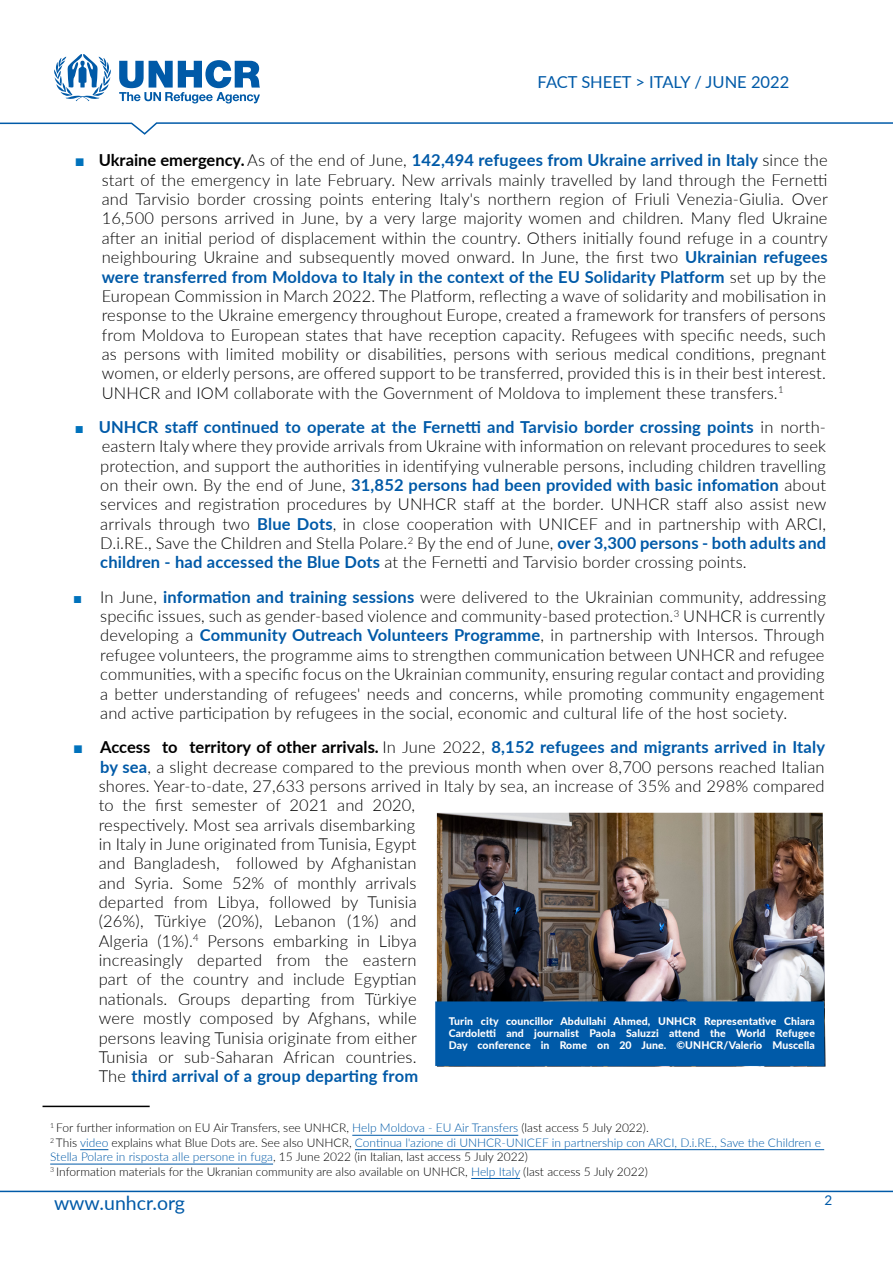
<style>
.page{position:relative;width:893px;height:1263px;background:#fff}
.page>*{position:absolute;margin:0;border:0;box-sizing:border-box;transform-origin:0 0}
.t1{font:19.5px "Lato";color:#005aa8}
.t2{font:300 16.5px/19.4px "Lato";letter-spacing:.01em;color:#000;text-align:justify}
.t3{font:16.5px "Lato";color:#005aa8}
.t4{font:13.5px "Lato";color:#005aa8}
.t5{font:300 12px/14.4px "Lato";color:#000}
.t6{font:800 10.5px/12px "Lato";letter-spacing:.01em;color:#fff;text-align:justify}
.s1{font-family:"Arial";font-weight:400;color:#0072bc}
.s2{font-weight:700}
.s3{font-weight:700;color:#005aa8}
.s4{font-family:"Arial";font-weight:400;font-size:15px;color:#0072bc}
.s5{color:#005aa8}
</style>
<div class="page">
<svg style="left:0;top:122px;width:893px;height:13px"></svg>
<hr style="left:0;top:1191px;width:893px;height:1px;background:#005aa8">
<svg style="left:54px;top:54px;width:57px;height:47px"></svg>
<svg style="left:119px;top:60px;width:141px;height:43px"></svg>
<hr style="left:43px;top:1106px;width:107px;height:1px;background:#000">
<hr style="left:352px;top:1135px;width:166px;height:1px;background:#005aa8">
<svg style="left:80px;top:1149px;width:28px;height:1px"></svg>
<hr style="left:355px;top:1149px;width:469px;height:1px;background:#005aa8">
<hr style="left:50px;top:1164px;width:223px;height:1px;background:#005aa8">
<hr style="left:471px;top:1178px;width:49px;height:1px;background:#005aa8">
<img style="left:437px;top:813px;width:388px;height:253px">
<div style="left:435px;top:1001px;width:389px;height:65px;background:#005aa8"></div>
<p class="t3" style="left:538px;top:70px;width:253px">FACT SHEET &gt; ITALY / JUNE 2022</p>
<p class="t2" style="left:102px;top:150px;width:728px;text-indent:-27px"><span class="s1">■</span> <span class="s2">Ukraine emergency.</span>As of the end of June, <span class="s3">142,494 refugees from Ukraine arrived in Italy</span> since the start of the emergency in late February. New arrivals mainly travelled by land through the Fernetti and Tarvisio border crossing points entering Italy's northern region of Friuli Venezia-Giulia. Over 16,500 persons arrived in June, by a very large majority women and children. Many fled Ukraine after an initial period of displacement within the country. Others initially found refuge in a country neighbouring Ukraine and subsequently moved onward. In June, the first two <span class="s3">Ukrainian refugees were transferred from Moldova to Italy in the context of the EU Solidarity Platform</span> set up by the European Commission in March 2022. The Platform, reflecting a wave of solidarity and mobilisation in response to the Ukraine emergency throughout Europe, created a framework for transfers of persons from Moldova to European states that have reception capacity. Refugees with specific needs, such as persons with limited mobility or disabilities, persons with serious medical conditions, pregnant women, or elderly persons, are offered support to be transferred, provided this is in their best interest.<br>UNHCR and IOM collaborate with the Government of Moldova to implement these transfers.<sup>1</sup></p>
<p class="t2" style="left:100px;top:417px;width:728px;text-indent:-26px"><span class="s4">■</span> <span class="s3">UNHCR staff continued to operate at the Fernetti and Tarvisio border crossing points</span> in north&shy;eastern Italy where they provide arrivals from Ukraine with information on relevant procedures to seek protection, and support the authorities in identifying vulnerable persons, including children travelling on their own. By the end of June, <span class="s3">31,852 persons had been provided with basic infomation</span> about services and registration procedures by UNHCR staff at the border. UNHCR staff also assist new arrivals through two <span class="s3">Blue Dots</span>, in close cooperation with UNICEF and in partnership with ARCI, D.i.RE., Save the Children and Stella Polare.<sup>2</sup> By the end of June, <span class="s3">over 3,300 persons - both adults and children - had accessed the Blue Dots</span> at the Fernetti and Tarvisio border crossing points.</p>
<p class="t2" style="left:100px;top:587px;width:727px;text-indent:-27px"><span class="s4">■</span> In June, <span class="s3">information and training sessions</span> were delivered to the Ukrainian community, addressing specific issues, such as gender-based violence and community-based protection.<sup>3</sup> UNHCR is currently developing a <span class="s3">Community Outreach Volunteers Programme</span>, in partnership with Intersos. Through refugee volunteers, the programme aims to strengthen communication between UNHCR and refugee communities, with a specific focus on the Ukrainian community, ensuring regular contact and providing a better understanding of refugees' needs and concerns, while promoting community engagement and active participation by refugees in the social, economic and cultural life of the host society.</p>
<p class="t2" style="left:99px;top:737px;width:728px;text-align:left;text-indent:-25px"><span class="s1">■</span> <span class="s2">Access to territory of other arrivals.</span> In June 2022, <span class="s3">8,152 refugees and migrants arrived in Italy by sea</span>, a slight decrease compared to the previous month when over 8,700 persons reached Italian shores. Year-to-date, 27,633 persons arrived in Italy by sea, an increase of 35% and 298% compared to the first semester of 2021 and 2020,<br>respectively. Most sea arrivals disembarking<br>in Italy in June originated from Tunisia, Egypt<br>and Bangladesh, followed by Afghanistan<br>and Syria. Some 52% of monthly arrivals<br>departed from Libya, followed by Tunisia<br>(26%), Türkiye (20%), Lebanon (1%) and<br>Algeria (1%).<sup>4</sup> Persons embarking in Libya<br>increasingly departed from the eastern<br>part of the country and include Egyptian<br>nationals. Groups departing from Türkiye<br>were mostly composed by Afghans, while<br>persons leaving Tunisia originate from either<br>Tunisia or sub-Saharan African countries.<br>The <span class="s3">third arrival of a group departing from</span></p>
<p class="t5" style="left:50px;top:1120px;width:772px"><sup>1</sup> For further information on EU Air Transfers, see UNHCR, <span class="s5">Help Moldova - EU Air Transfers</span> (last access 5 July 2022).<br><sup>2</sup> This <span class="s5">video</span> explains what Blue Dots are. See also UNHCR, <span class="s5">Continua l'azione di UNHCR-UNICEF in partnership con ARCI, D.i.RE., Save the Children e Stella Polare in risposta alle persone in fuga</span>, 15 June 2022 (in Italian, last access 5 July 2022)<br><sup>3</sup> Information materials for the Ukranian community are also available on UNHCR, <span class="s5">Help Italy</span> (last access 5 July 2022)</p>
<p class="t6" style="left:449px;top:1014px;width:368px">Turin city councillor Abdullahi Ahmed, UNHCR Representative Chiara Cardoletti and journalist Paola Saluzzi attend the World Refugee Day conference in Rome on 20 June. ©UNHCR/Valerio Muscella</p>
<p class="t1" style="left:54px;top:1189px;width:133px">www.unhcr.org</p>
<p class="t4" style="left:824px;top:1190px;width:9px">2</p>
</div>
